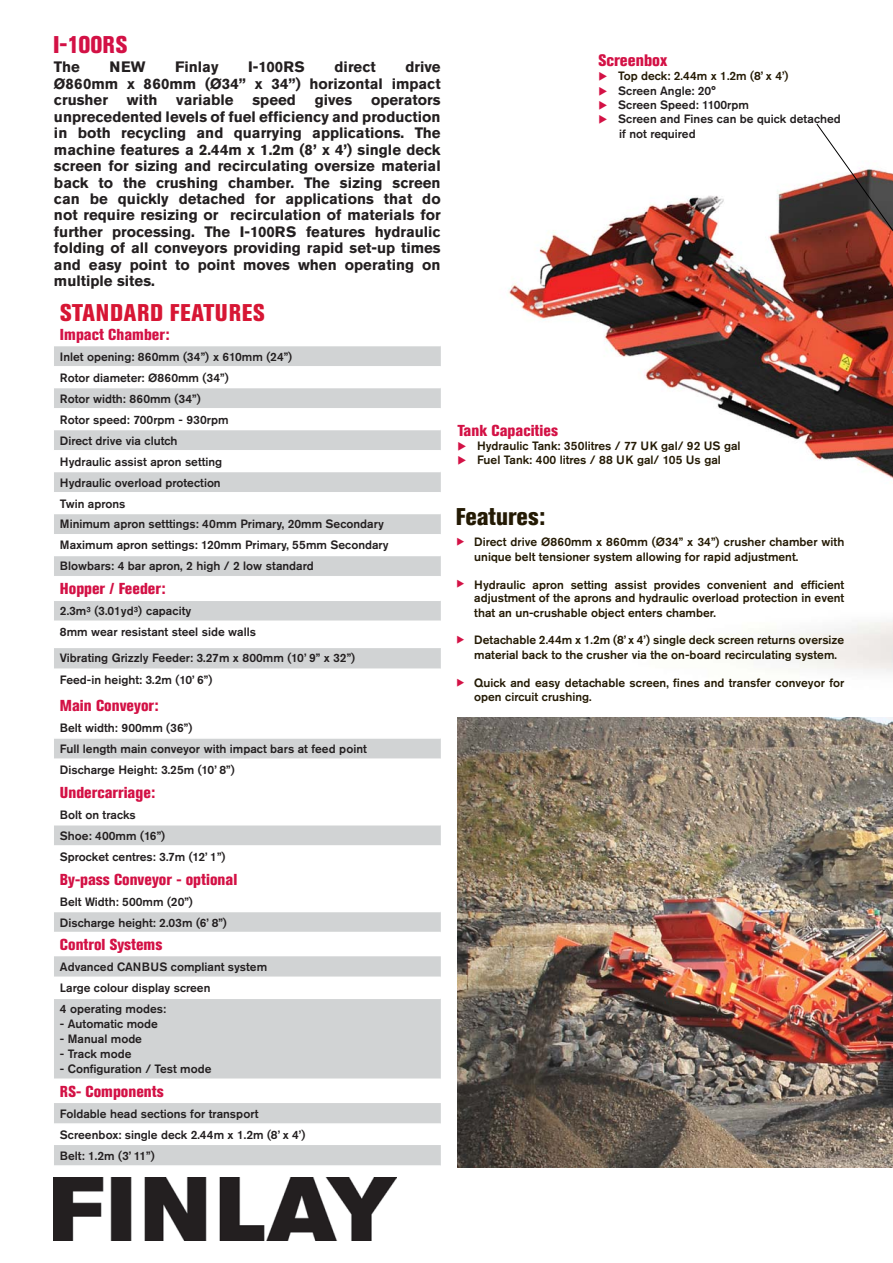
<style>
.page{position:relative;width:893px;height:1263px;background:#fff}
.page>*{position:absolute;margin:0;border:0;box-sizing:border-box;transform-origin:0 0}
.t1{font:800 condensed 24px "Akzidenz Grotesk Pro";letter-spacing:.03em;color:#d71634}
.t2{font:800 condensed 24px "Akzidenz Grotesk Pro";color:#241a04}
.t3{font:800 condensed 24px "Akzidenz Grotesk Pro";color:#d31145}
.t4{font:800 condensed 16.5px "Akzidenz Grotesk Pro";color:#d31145}
.t5{font:800 condensed 15.75px "Akzidenz Grotesk Pro";color:#d31145}
.t6{font:700 15px/16.5px "Akzidenz Grotesk Pro";color:#231f20;text-align:justify}
.t7{font:500 12px/21px "Akzidenz Grotesk Pro";color:#231f20}
.t8{font:500 12px/14.4px "Akzidenz Grotesk Pro";color:#241a04}
</style>
<div class="page">
<img style="left:53px;top:1177px;width:344px;height:64px">
<img style="left:508px;top:123px;width:385px;height:549px">
<svg style="left:817px;top:124px;width:76px;height:181px"></svg>
<svg style="left:54px;top:346px;width:387px;height:819px"></svg>
<div style="left:54px;top:621px;width:387px;height:26px;background:#fff"></div>
<div style="left:54px;top:669px;width:387px;height:24px;background:#fff"></div>
<div style="left:54px;top:693px;width:387px;height:24px;background:#fff"></div>
<hr style="left:54px;top:387px;width:387px;height:1px;background:#fff">
<hr style="left:54px;top:471px;width:387px;height:1px;background:#fff">
<hr style="left:54px;top:513px;width:387px;height:1px;background:#fff">
<hr style="left:54px;top:555px;width:387px;height:1px;background:#fff">
<hr style="left:54px;top:600px;width:387px;height:1px;background:#fff">
<hr style="left:54px;top:737px;width:387px;height:2px;background:#fff">
<hr style="left:54px;top:779px;width:387px;height:2px;background:#fff">
<hr style="left:54px;top:824px;width:387px;height:2px;background:#fff">
<hr style="left:54px;top:866px;width:387px;height:1px;background:#fff">
<hr style="left:54px;top:911px;width:387px;height:1px;background:#fff">
<hr style="left:54px;top:366px;width:387px;height:1px;background:#fff">
<hr style="left:54px;top:408px;width:387px;height:1px;background:#fff">
<hr style="left:54px;top:492px;width:387px;height:1px;background:#fff">
<hr style="left:54px;top:534px;width:387px;height:1px;background:#fff">
<hr style="left:54px;top:576px;width:387px;height:1px;background:#fff">
<hr style="left:54px;top:717px;width:387px;height:1px;background:#fff">
<hr style="left:54px;top:759px;width:387px;height:1px;background:#fff">
<hr style="left:54px;top:804px;width:387px;height:1px;background:#fff">
<hr style="left:54px;top:890px;width:387px;height:1px;background:#fff">
<hr style="left:54px;top:429px;width:387px;height:1px;background:#fff">
<hr style="left:54px;top:450px;width:387px;height:1px;background:#fff">
<hr style="left:54px;top:845px;width:387px;height:1px;background:#fff">
<hr style="left:54px;top:647px;width:387px;height:1px;background:#fff">
<hr style="left:54px;top:668px;width:387px;height:2px;background:#fff">
<hr style="left:54px;top:932px;width:387px;height:1px;background:#fff">
<hr style="left:54px;top:977px;width:387px;height:1px;background:#fff">
<hr style="left:54px;top:998px;width:387px;height:1px;background:#fff">
<hr style="left:54px;top:1079px;width:387px;height:1px;background:#fff">
<hr style="left:54px;top:1123px;width:387px;height:2px;background:#fff">
<img style="left:457px;top:717px;width:436px;height:450px">
<svg style="left:599px;top:123px;width:19px;height:1px"></svg>
<h1 class="t3" style="left:53px;top:36px;width:76px">I-100RS</h1>
<p class="t6" style="left:54px;top:60px;width:27px">The</p>
<p class="t6" style="left:110px;top:60px;width:37px">NEW</p>
<p class="t6" style="left:175px;top:60px;width:45px">Finlay</p>
<p class="t6" style="left:248px;top:60px;width:58px">I-100RS</p>
<p class="t6" style="left:335px;top:60px;width:43px">direct</p>
<p class="t6" style="left:54px;top:60px;width:388px;text-indent:351px">drive Ø860mm x 860mm (Ø34” x 34”) horizontal impact crusher</p>
<p class="t6" style="left:127px;top:93px;width:32px">with</p>
<p class="t6" style="left:176px;top:93px;width:59px">variable</p>
<p class="t6" style="left:252px;top:93px;width:45px">speed</p>
<p class="t6" style="left:315px;top:93px;width:39px">gives</p>
<p class="t6" style="left:54px;top:93px;width:388px;text-indent:317px">operators unprecedented levels of fuel efficiency and production in both recycling and quarrying applications. The machine features a 2.44m x 1.2m (8’ x 4’) single deck screen for sizing and recirculating oversize material back to the crushing chamber. The sizing screen can be quickly detached for applications that do not require resizing or recirculation of materials for further processing. The I-100RS features hydraulic folding of all conveyors providing rapid set-up times and easy point to point moves when operating on multiple sites.</p>
<h1 class="t1" style="left:60px;top:304px;width:206px">STANDARD FEATURES</h1>
<h3 class="t5" style="left:60px;top:328px;width:111px">Impact Chamber:</h3>
<p class="t7" style="left:60px;top:347px;width:330px">Inlet opening: 860mm (34”) x 610mm (24”)<br>Rotor diameter: Ø860mm (34”)<br>Rotor width: 860mm (34”)<br>Rotor speed: 700rpm - 930rpm<br>Direct drive via clutch<br>Hydraulic assist apron setting<br>Hydraulic overload protection<br>Twin aprons<br>Minimum apron setttings: 40mm Primary, 20mm Secondary Maximum apron settings: 120mm Primary, 55mm Secondary Blowbars: 4 bar apron, 2 high / 2 low standard</p>
<h3 class="t5" style="left:60px;top:583px;width:107px">Hopper / Feeder:</h3>
<p class="t7" style="left:60px;top:602px;width:197px">2.3m³ (3.01yd³) capacity<br>8mm wear resistant steel side walls</p>
<p class="t7" style="left:60px;top:648px;width:297px;line-height:21.9px">Vibrating Grizzly Feeder: 3.27m x 800mm (10’ 9” x 32”)<br>Feed-in height: 3.2m (10’ 6”)</p>
<h3 class="t5" style="left:60px;top:700px;width:100px">Main Conveyor:</h3>
<p class="t7" style="left:60px;top:718px;width:308px">Belt width: 900mm (36”)<br>Full length main conveyor with impact bars at feed point<br>Discharge Height: 3.25m (10’ 8”)</p>
<h3 class="t5" style="left:60px;top:786px;width:97px">Undercarriage:</h3>
<p class="t7" style="left:60px;top:805px;width:167px">Bolt on tracks<br>Shoe: 400mm (16”)<br>Sprocket centres: 3.7m (12’ 1”)</p>
<h3 class="t5" style="left:60px;top:873px;width:179px">By-pass Conveyor - optional</h3>
<p class="t7" style="left:60px;top:892px;width:168px">Belt Width: 500mm (20”)<br>Discharge height: 2.03m (6’ 8”)</p>
<h3 class="t5" style="left:60px;top:939px;width:104px">Control Systems</h3>
<p class="t7" style="left:60px;top:958px;width:209px">Advanced CANBUS compliant system<br>Large colour display screen<br>4 operating modes:</p>
<p class="t7" style="left:60px;top:1015px;width:100px">- Automatic mode</p>
<p class="t7" style="left:60px;top:1030px;width:84px">- Manual mode</p>
<p class="t7" style="left:60px;top:1045px;width:73px">- Track mode</p>
<p class="t7" style="left:60px;top:1060px;width:153px">- Configuration / Test mode</p>
<h3 class="t5" style="left:60px;top:1086px;width:105px">RS- Components</h3>
<p class="t7" style="left:60px;top:1104px;width:247px">Foldable head sections for transport<br>Screenbox: single deck 2.44m x 1.2m (8’ x 4’)<br>Belt: 1.2m (3’ 11”)</p>
<h2 class="t4" style="left:598px;top:54px;width:70px">Screenbox</h2>
<p class="t8" style="left:618px;top:70px;width:172px">Top deck: 2.44m x 1.2m (8’ x 4’)</p>
<p class="t7" style="left:618px;top:84px;width:224px;line-height:14.4px">Screen Angle: 20°<br>Screen Speed: 1100rpm<br>Screen and Fines can be quick detached if not required</p>
<h3 class="t5" style="left:457px;top:424px;width:102px">Tank Capacities</h3>
<p class="t8" style="left:477px;top:440px;width:265px">Hydraulic Tank: 350litres / 77 UK gal/ 92 US gal<br>Fuel Tank: 400 litres / 88 UK gal/ 105 Us gal</p>
<h1 class="t2" style="left:456px;top:507px;width:91px">Features:</h1>
<p class="t8" style="left:474px;top:536px;width:372px">Direct drive Ø860mm x 860mm (Ø34” x 34”) crusher chamber with unique belt tensioner system allowing for rapid adjustment.</p>
<p class="t8" style="left:474px;top:578px;width:372px;line-height:14px;text-align:justify">Hydraulic apron setting assist provides convenient and efficient adjustment of the aprons and hydraulic overload protection in event that an un-crushable object enters chamber.</p>
<p class="t8" style="left:474px;top:634px;width:372px">Detachable 2.44m x 1.2m (8’ x 4’) single deck screen returns oversize material back to the crusher via the on-board recirculating system.</p>
<p class="t8" style="left:474px;top:676px;width:372px">Quick and easy detachable screen, fines and transfer conveyor for open circuit crushing.</p>
</div>
